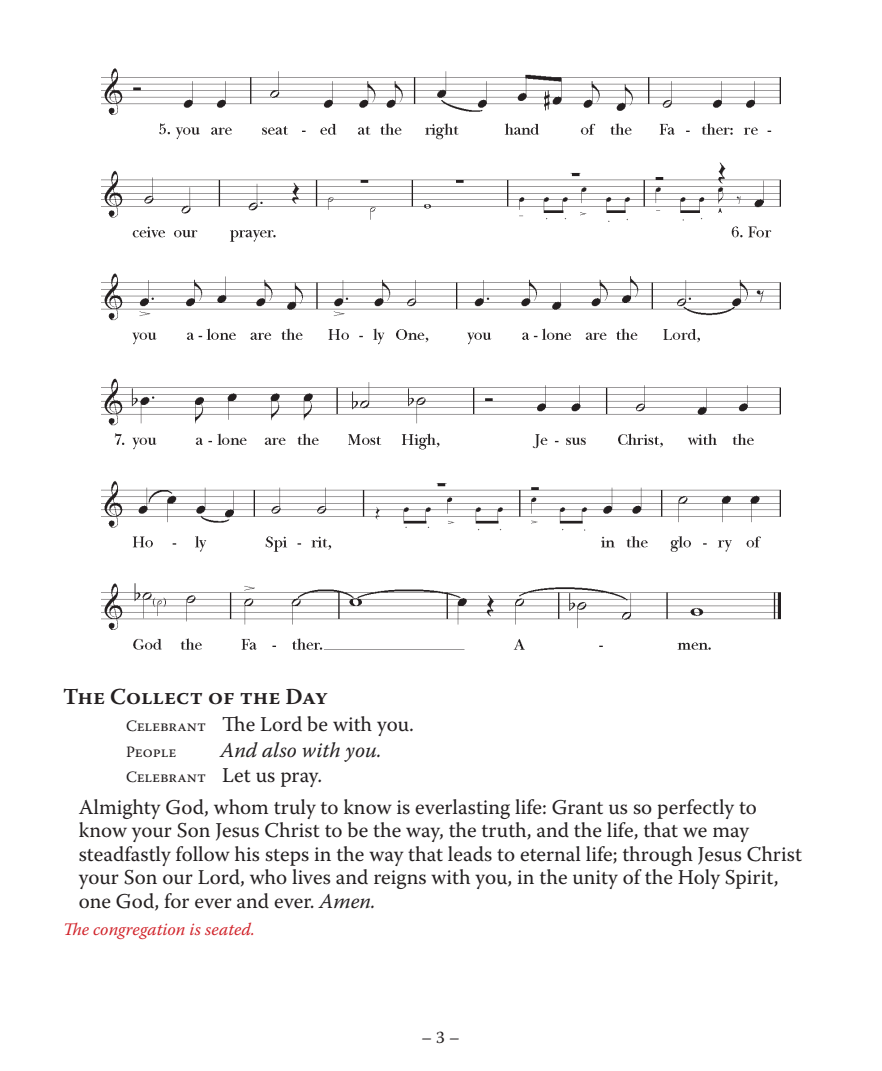
<style>
.page{position:relative;width:882px;height:1071px;background:#fff}
.page>*{position:absolute;margin:0;border:0;box-sizing:border-box;transform-origin:0 0}
.t1{font:600 22.75px "Warnock Pro";color:#231f20}
.Scripture_text{font:21px/23.4px "Warnock Pro";color:#231f20}
.t2{font:italic 21px "Warnock Pro";color:#231f20}
.t3{font:italic 17.5px "Warnock Pro";color:#d1232a}
.t4{font:17.5px "Warnock Pro";color:#231f20}
.t5{font:15.75px "Warnock Pro";color:#231f20}
.s1{font-size:15.75px}
.s2{font-style:italic}
</style>
<div class="page">
<img style="left:101px;top:68px;width:680px;height:277px">
<img style="left:101px;top:378px;width:680px;height:272px">
<p class="t1" style="left:63px;top:683px;width:266px">The Collect of the Day</p>
<p class="Scripture_text" style="left:126px;top:712px;width:289px"><span class="s1">Celebrant</span> The Lord be with you.</p>
<p class="t5" style="left:126px;top:742px;width:52px">People</p>
<p class="t2" style="left:220px;top:737px;width:163px">And also with you.</p>
<p class="Scripture_text" style="left:126px;top:763px;width:198px"><span class="s1">Celebrant</span> Let us pray.</p>
<p class="Scripture_text" style="left:79px;top:795px;width:725px">Almighty God, whom truly to know is everlasting life: Grant us so perfectly to know your Son Jesus Christ to be the way, the truth, and the life, that we may steadfastly follow his steps in the way that leads to eternal life; through Jesus Christ your Son our Lord, who lives and reigns with you, in the unity of the Holy Spirit, one God, for ever and ever. <span class="s2">Amen.</span></p>
<p class="t3" style="left:63px;top:919px;width:194px">The congregation is seated.</p>
<p class="t4" style="left:421px;top:1027px;width:40px">– 3 –</p>
</div>
